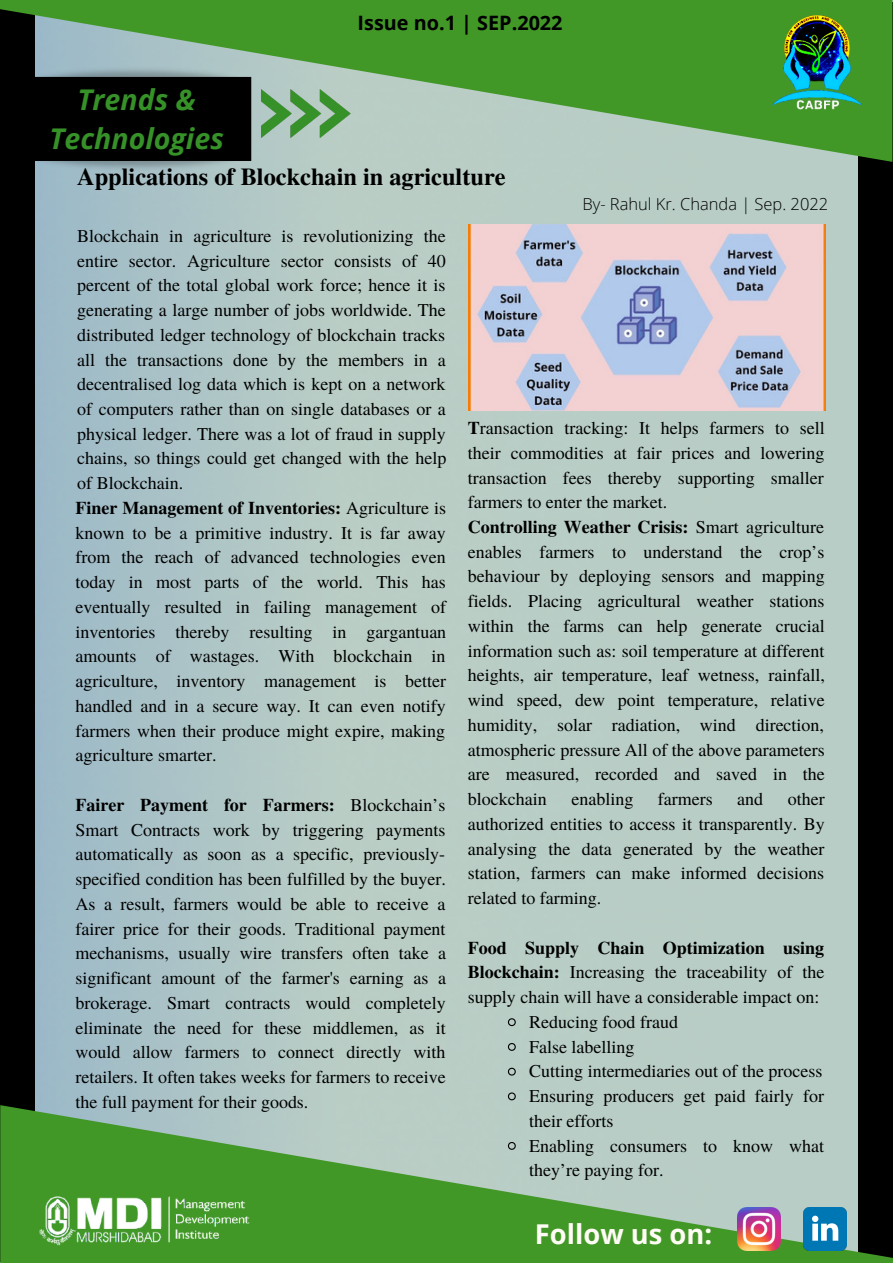
<style>
.page{position:relative;width:893px;height:1264px;background:#fff}
.page>*{position:absolute;margin:0;border:0;box-sizing:border-box;transform-origin:0 0}
.t1{font:italic 700 28.5px/39.3px "Open Sans";color:#369228;text-align:center}
.t2{font:700 27.3px "Open Sans";color:#fffcf6}
.t3{font:700 24.3px "Te X Gyre Termes";color:#000}
.t4{font:700 19.8px "Open Sans";color:#000}
.t5{font:18px/24.8px "Te X Gyre Termes";color:#000;text-align:justify}
.t6{font:300 16.5px "Open Sans";color:#000}
.s1{font-weight:700}
</style>
<div class="page">
<img style="left:35px;top:162px;width:822px;height:943px">
<div style="left:0;top:5px;width:35px;height:1256px;background:#000"></div>
<div style="left:857px;top:2px;width:35px;height:1260px;background:#000"></div>
<svg style="left:0;top:0;width:892px;height:162px;background:#68a45d"></svg>
<svg style="left:0;top:1105px;width:892px;height:157px;background:#77aa72"></svg>
<img style="left:17px;top:55px;width:239px;height:127px">
<img style="left:261px;top:90px;width:89px;height:47px">
<img style="left:737px;top:1207px;width:43px;height:43px">
<img style="left:803px;top:1207px;width:43px;height:43px">
<img style="left:468px;top:224px;width:357px;height:186px">
<svg style="left:507px;top:1017px;width:9px;height:9px"></svg>
<svg style="left:507px;top:1042px;width:9px;height:9px"></svg>
<svg style="left:507px;top:1066px;width:9px;height:10px"></svg>
<svg style="left:507px;top:1091px;width:9px;height:10px"></svg>
<svg style="left:507px;top:1141px;width:9px;height:9px"></svg>
<img style="left:750px;top:0;width:130px;height:118px">
<img style="left:32px;top:1187px;width:219px;height:59px">
<h1 class="t1" style="left:49px;top:79px;width:176px">Trends &amp;<br>Technologies</h1>
<p class="t4" style="left:357px;top:9px;width:206px">Issue no.1 | SEP.2022</p>
<h3 class="t3" style="left:77px;top:158px;width:430px">Applications of Blockchain in agriculture</h3>
<p class="t6" style="left:582px;top:192px;width:247px">By- Rahul Kr. Chanda | Sep. 2022</p>
<p class="t5" style="left:77px;top:222px;width:370px">Blockchain in agriculture is revolutionizing the entire sector. Agriculture sector consists of 40 percent of the total global work force; hence it is generating a large number of jobs worldwide. The distributed ledger technology of blockchain tracks all the transactions done by the members in a decentralised log data which is kept on a network of computers rather than on single databases or a physical ledger. There was a lot of fraud in supply chains, so things could get changed with the help of Blockchain.</p>
<p class="t5" style="left:76px;top:494px;width:372px"><span class="s1">Finer Management of Inventories:</span> Agriculture is known to be a primitive industry. It is far away from the reach of advanced technologies even today in most parts of the world. This has eventually resulted in failing management of inventories thereby resulting in gargantuan amounts of wastages. With blockchain in agriculture, inventory management is better handled and in a secure way. It can even notify farmers when their produce might expire, making agriculture smarter.</p>
<p class="t5" style="left:76px;top:791px;width:372px"><span class="s1">Fairer Payment for Farmers:</span> Blockchain’s Smart Contracts work by triggering payments automatically as soon as a specific, previously&shy;specified condition has been fulfilled by the buyer.<br>As a result, farmers would be able to receive a fairer price for their goods. Traditional payment mechanisms, usually wire transfers often take a significant amount of the farmer's earning as a brokerage. Smart contracts would completely eliminate the need for these middlemen, as it would allow farmers to connect directly with retailers. It often takes weeks for farmers to receive the full payment for their goods.</p>
<p class="t5" style="left:468px;top:414px;width:358px;text-align:left"><span class="s1">T</span>ransaction tracking: It helps farmers to sell their commodities at fair prices and lowering transaction fees thereby supporting smaller farmers to enter the market.<br><span class="s1">Controlling Weather Crisis:</span> Smart agriculture enables farmers to understand the crop’s behaviour by deploying sensors and mapping fields. Placing agricultural weather stations within the farms can help generate crucial information such as: soil temperature at different heights, air temperature, leaf wetness, rainfall, wind speed, dew point temperature, relative humidity, solar radiation, wind direction, atmospheric pressure All of the above parameters are measured, recorded and saved in the blockchain</p>
<p class="t5" style="left:468px;top:785px;width:358px;text-indent:320px">other authorized entities to access it transparently. By analysing the data generated by the weather station, farmers can make informed decisions related to farming.</p>
<p class="t5" style="left:468px;top:934px;width:358px"><span class="s1">Food Supply Chain Optimization using Blockchain:</span> Increasing the traceability of the supply chain will have a considerable impact on:</p>
<p class="t5" style="left:571px;top:785px;width:63px">enabling</p>
<p class="t5" style="left:657px;top:785px;width:56px">farmers</p>
<p class="t5" style="left:737px;top:785px;width:27px">and</p>
<p class="t5" style="left:529px;top:1008px;width:296px;text-align:left">Reducing food fraud<br>False labelling<br>Cutting intermediaries out of the process<br>Ensuring producers get paid fairly for their efforts<br>Enabling consumers to know what they’re paying for.</p>
<h2 class="t2" style="left:535px;top:1214px;width:179px">Follow us on:</h2>
</div>
